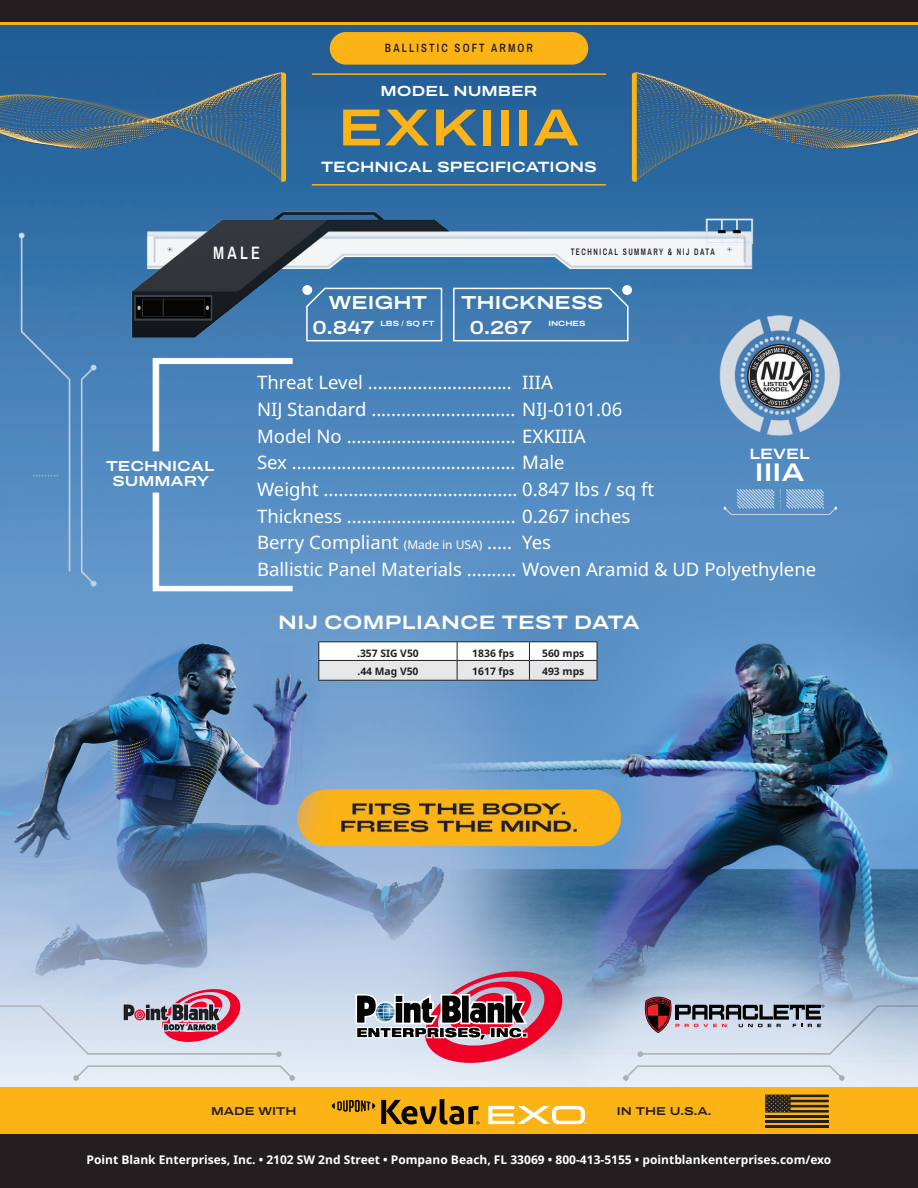
<style>
.page{position:relative;width:918px;height:1188px;background:#fff}
.page>*{position:absolute;margin:0;border:0;box-sizing:border-box;transform-origin:0 0}
.t1{font:600 52.2px "Archivo Expanded";color:#fbb316}
.t2{font:600 25.5px "Archivo Expanded";color:#fff}
.f_b{font:600 19.5px "Archivo Expanded";letter-spacing:.015em;color:#fff}
.t3{font:600 18.9px "Archivo Expanded";color:#fff}
.t4{font:18.6px "Noto Sans";color:#fff}
.t5{font:18px "Archivo Narrow";color:#fff;scale:.9 1}
.t6{font:600 15px "Archivo Expanded";color:#fff}
.t7{font:600 14.85px "Archivo Expanded";color:#fff}
.t8{font:600 14.7px "Archivo Expanded";color:#fff}
.t9{font:600 14.55px "Archivo Expanded";color:#fff}
.t10{font:700 12px "Noto Sans";color:#fff}
.t11{font:12px "Archivo Narrow";letter-spacing:.2em;color:#231f20;scale:.9 1}
.t12{font:600 11.4px "Archivo Expanded";color:#231f20}
.t13{font:700 10.35px "Noto Sans";color:#231f20}
.t14{font:9.45px "Archivo Narrow";letter-spacing:.2em;color:#231f20;scale:.8 1}
.t15{font:600 7.5px "Archivo Expanded";color:#fff}
.s1{font-size:12px}
</style>
<div class="page">
<img style="left:0;top:25px;width:918px;height:1063px">
<div style="left:0;top:1088px;width:918px;height:46px;background:#fbb316"></div>
<hr style="left:0;top:21px;width:918px;height:4px;background:#fbb316">
<svg style="left:355px;top:971px;width:207px;height:92px;background:#b08193"></svg>
<svg style="left:645px;top:997px;width:179px;height:36px;background:#9895a0"></svg>
<svg style="left:124px;top:989px;width:116px;height:53px;background:#ba8b9e"></svg>
<svg style="left:332px;top:1100px;width:43px;height:12px"></svg>
<svg style="left:381px;top:1099px;width:98px;height:25px"></svg>
<svg style="left:488px;top:1106px;width:99px;height:18px"></svg>
<hr style="left:318px;top:641px;width:139px;height:1px;background:#231f20">
<hr style="left:457px;top:641px;width:72px;height:1px;background:#231f20">
<hr style="left:529px;top:641px;width:69px;height:1px;background:#231f20">
<svg style="left:318px;top:642px;width:280px;height:38px"></svg>
<hr style="left:318px;top:680px;width:139px;height:1px;background:#231f20">
<hr style="left:457px;top:680px;width:72px;height:1px;background:#231f20">
<hr style="left:529px;top:680px;width:69px;height:1px;background:#231f20">
<div style="left:0;top:1134px;width:918px;height:54px;background:#231f20"></div>
<div style="left:0;top:0;width:918px;height:22px;background:#231f20"></div>
<hr style="left:765px;top:1115px;width:64px;height:3px;background:#231f20">
<hr style="left:765px;top:1125px;width:64px;height:3px;background:#231f20">
<hr style="left:765px;top:1120px;width:64px;height:3px;background:#231f20">
<svg style="left:765px;top:1095px;width:64px;height:18px"></svg>
<img style="left:0;top:38px;width:281px;height:158px">
<svg style="left:281px;top:73px;width:5px;height:109px"></svg>
<img style="left:637px;top:38px;width:281px;height:158px">
<svg style="left:632px;top:73px;width:5px;height:109px"></svg>
<div style="left:330px;top:32px;width:258px;height:33px;background:#fbb316;border-radius:16px"></div>
<hr style="left:312px;top:184px;width:294px;height:2px;background:#fbb316">
<hr style="left:312px;top:73px;width:294px;height:2px;background:#fbb316">
<svg style="left:305px;top:286px;width:138px;height:56px;background:#4c83b5"></svg>
<svg style="left:452px;top:286px;width:177px;height:56px;background:#4b82b5"></svg>
<div style="left:302px;top:285px;width:10px;height:10px;background:#fff;border-radius:50%"></div>
<div style="left:622px;top:285px;width:10px;height:10px;background:#fff;border-radius:50%"></div>
<img style="left:750px;top:346px;width:60px;height:61px">
<div style="left:747px;top:344px;width:65px;height:65px;border:2px solid #231f20;border-radius:32px"></div>
<p class="t11" style="left:385px;top:40px;width:166px">BALLISTIC SOFT ARMOR</p>
<p class="t8" style="left:381px;top:80px;width:158px">MODEL NUMBER</p>
<p class="t1" style="left:338px;top:88px;width:243px">EXKIIIA</p>
<p class="t7" style="left:321px;top:156px;width:277px">TECHNICAL SPECIFICATIONS</p>
<p class="t5" style="left:213px;top:240px;width:54px">MALE</p>
<p class="t14" style="left:571px;top:245px;width:181px">TECHNICAL SUMMARY &amp; NIJ DATA</p>
<p class="t9" style="left:106px;top:455px;width:110px">TECHNICAL</p>
<p class="t9" style="left:112px;top:470px;width:98px">SUMMARY</p>
<p class="t3" style="left:329px;top:289px;width:100px">WEIGHT</p>
<p class="t3" style="left:313px;top:313px;width:63px">0.847</p>
<p class="t3" style="left:470px;top:313px;width:63px">0.267</p>
<p class="t3" style="left:461px;top:289px;width:143px">THICKNESS</p>
<p class="t15" style="left:381px;top:317px;width:55px">LBS / SQ FT</p>
<p class="t15" style="left:548px;top:317px;width:39px">INCHES</p>
<p class="t4" style="left:257px;top:369px;width:297px">Threat Level ............................. IIIA</p>
<p class="t4" style="left:257px;top:396px;width:367px">NIJ Standard ............................. NIJ-0101.06</p>
<p class="t4" style="left:257px;top:423px;width:330px">Model No .................................. EXKIIIA</p>
<p class="t4" style="left:257px;top:449px;width:309px">Sex ............................................. Male</p>
<p class="t4" style="left:257px;top:476px;width:399px">Weight ....................................... 0.847 lbs / sq ft</p>
<p class="t4" style="left:257px;top:503px;width:375px">Thickness .................................. 0.267 inches</p>
<p class="t4" style="left:257px;top:530px;width:296px">Berry Compliant <span class="s1">(Made in USA)</span> ..... Yes</p>
<p class="t4" style="left:257px;top:556px;width:561px">Ballistic Panel Materials .......... Woven Aramid &amp; UD Polyethylene</p>
<p class="f_b" style="left:278px;top:608px;width:363px">NIJ COMPLIANCE TEST DATA</p>
<p class="t13" style="left:357px;top:646px;width:63px">.357 SIG V50</p>
<p class="t13" style="left:472px;top:646px;width:43px">1836 fps</p>
<p class="t13" style="left:542px;top:646px;width:44px">560 mps</p>
<p class="t13" style="left:357px;top:664px;width:63px">.44 Mag V50</p>
<p class="t13" style="left:472px;top:664px;width:43px">1617 fps</p>
<p class="t13" style="left:542px;top:664px;width:44px">493 mps</p>
<p class="t6" style="left:750px;top:443px;width:62px">LEVEL</p>
<p class="t2" style="left:755px;top:453px;width:51px">IIIA</p>
<p class="t12" style="left:211px;top:1103px;width:87px">MADE WITH</p>
<p class="t12" style="left:617px;top:1103px;width:96px">IN THE U.S.A.</p>
<p class="t10" style="left:87px;top:1151px;width:746px">Point Blank Enterprises, Inc. • 2102 SW 2nd Street • Pompano Beach, FL 33069 • 800-413-5155 • pointblankenterprises.com/exo</p>
</div>
